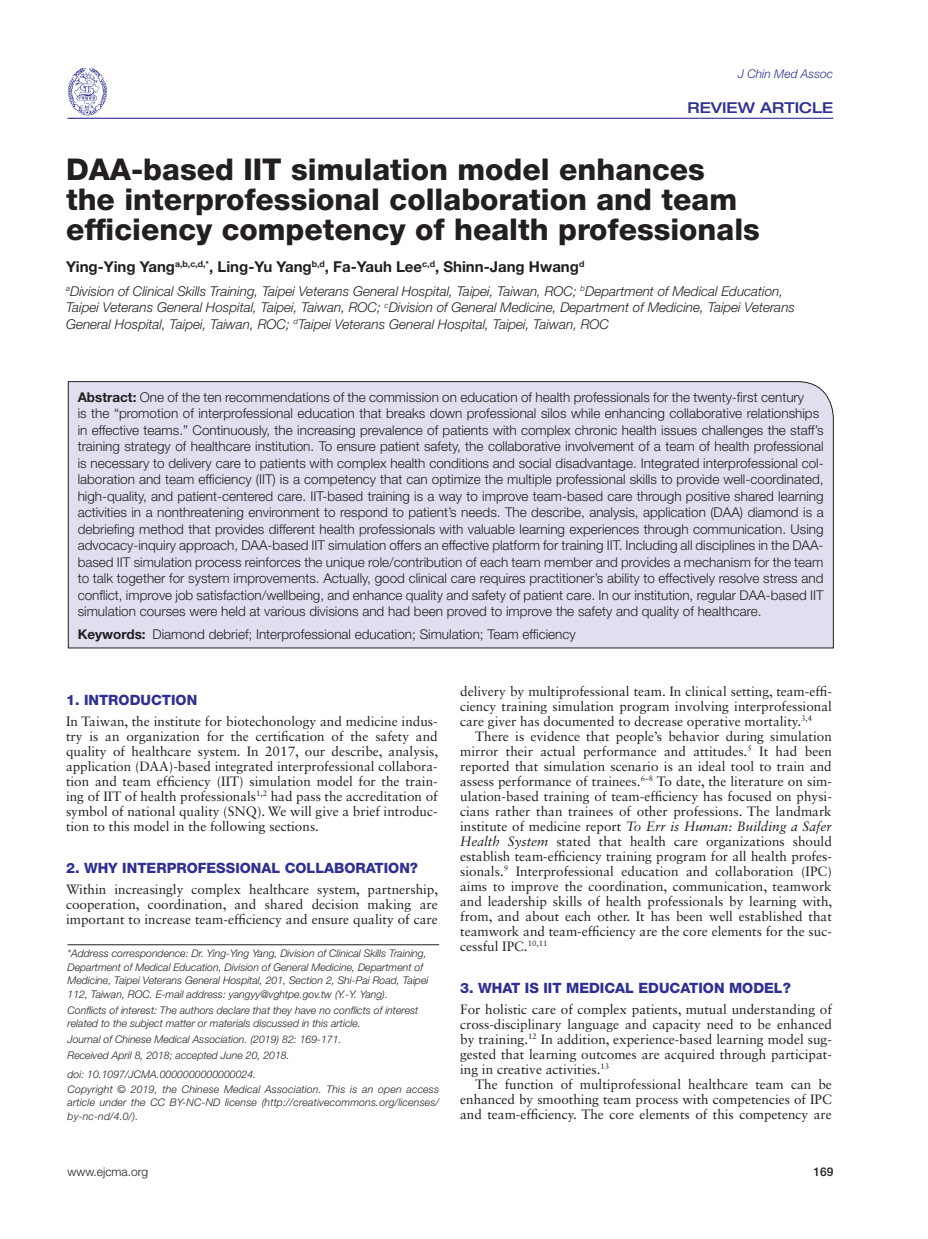
<style>
.page{position:relative;width:928px;height:1239px;background:#fff}
.page>*{position:absolute;margin:0;border:0;box-sizing:border-box;transform-origin:0 0}
.t1{font:800 30px/30px "Helvetica Neue LT Std";color:#231f20}
.t2{font:700 15px "Helvetica Neue LT Std";color:#231f20}
.t3{font:500 expanded 15px "Helvetica Neue LT Std";color:#2e3092}
.t4{font:800 14.25px "Helvetica Neue LT Std";color:#2e3092}
.t5{font:13.5px/15px "Sabon LT Std";color:#231f20;text-align:justify}
.t6{font:300 13.5px/16.5px "Helvetica Neue LT Std";color:#231f20}
.t7{font:italic 300 13.5px/16.5px "Helvetica Neue LT Std";color:#231f20}
.t8{font:italic 300 12px "Helvetica Neue LT Std";color:#2e3092}
.t9{font:300 12px "Helvetica Neue LT Std";color:#231f20}
.t10{font:500 12px "Helvetica Neue LT Std";color:#231f20}
.t11{font:italic 300 10.5px/13.5px "Helvetica Neue LT Std";color:#231f20}
.s1{font-weight:700}
.s2{font-style:italic}
</style>
<div class="page">
<svg style="left:68px;top:68px;width:39px;height:48px"></svg>
<hr style="left:67px;top:118px;width:766px;height:1px;background:#2e3092">
<hr style="left:67px;top:944px;width:372px;height:1px;background:#231f20">
<div style="left:67px;top:381px;width:767px;height:268px;background:#e0dfef"></div>
<p class="t8" style="left:738px;top:67px;width:96px">J Chin Med Assoc</p>
<p class="t3" style="left:687px;top:99px;width:147px">REVIEW ARTICLE</p>
<h1 class="t1" style="left:66px;top:154px;width:695px">DAA-based IIT simulation model enhances the interprofessional collaboration and team efficiency competency of health professionals</h1>
<p class="t2" style="left:66px;top:258px;width:520px">Ying-Ying Yang<sup>a,b,c,d,*</sup>, Ling-Yu Yang<sup>b,d</sup>, Fa-Yauh Lee<sup>c,d</sup>, Shinn-Jang Hwang<sup>d</sup></p>
<p class="t7" style="left:66px;top:282px;width:730px"><sup>a</sup>Division of Clinical Skills Training, Taipei Veterans General Hospital, Taipei, Taiwan, ROC; <sup>b</sup>Department of Medical Education,<br>Taipei Veterans General Hospital, Taipei, Taiwan, ROC; <sup>c</sup>Division of General Medicine, Department of Medicine, Taipei Veterans<br>General Hospital, Taipei, Taiwan, ROC; <sup>d</sup>Taipei Veterans General Hospital, Taipei, Taiwan, ROC</p>
<p class="t6" style="left:78px;top:388px;width:747px"><span class="s1">Abstract:</span> One of the ten recommendations of the commission on education of health professionals for the twenty-first century<br>is the “promotion of interprofessional education that breaks down professional silos while enhancing collaborative relationships in effective teams.” Continuously, the increasing prevalence of patients with complex chronic health issues challenges the staff’s training strategy of healthcare institution. To ensure patient safety, the collaborative involvement of a team of health professional is necessary to delivery care to patients with complex health conditions and social disadvantage. Integrated interprofessional col&shy;laboration and team efficiency (IIT) is a competency that can optimize the multiple professional skills to provide well-coordinated, high-quality, and patient-centered care. IIT-based training is a way to improve team-based care through positive shared learning activities in a nonthreatening environment to respond to patient’s needs. The describe, analysis, application (DAA) diamond is a debriefing method that provides different health professionals with valuable learning experiences through communication. Using advocacy-inquiry approach, DAA-based IIT simulation offers an effective platform for training IIT. Including all disciplines in the DAA&shy;based IIT simulation process reinforces the unique role/contribution of each team member and provides a mechanism for the team to talk together for system improvements. Actually, good clinical care requires practitioner’s ability to effectively resolve stress and conflict, improve job satisfaction/wellbeing, and enhance quality and safety of patient care. In our institution, regular DAA-based IIT simulation courses were held at various divisions and had been proved to improve the safety and quality of healthcare.</p>
<p class="t6" style="left:78px;top:625px;width:499px"><span class="s1">Keywords:</span> Diamond debrief; Interprofessional education; Simulation; Team efficiency</p>
<p class="t4" style="left:66px;top:691px;width:133px">1. INTRODUCTION</p>
<p class="t5" style="left:66px;top:713px;width:373px">In Taiwan, the institute for biotechonology and medicine indus&shy;try is an organization for the certification of the safety and quality of healthcare system. In 2017, our describe, analysis, application (DAA)-based integrated interprofessional collabora&shy;tion and team efficiency (IIT) simulation model for the train&shy;ing of IIT of health professionals<sup>1,2</sup> had pass the accreditation of symbol of national quality (SNQ). We will give a brief introduc&shy;tion to this model in the following sections.</p>
<p class="t4" style="left:66px;top:859px;width:353px">2. WHY INTERPROFESSIONAL COLLABORATION?</p>
<p class="t5" style="left:66px;top:881px;width:373px">Within increasingly complex healthcare system, partnership, cooperation, coordination, and shared decision making are important to increase team-efficiency and ensure quality of care</p>
<p class="t11" style="left:67px;top:946px;width:362px">*Address correspondence: Dr. Ying-Ying Yang, Division of Clinical Skills Training, Department of Medical Education, Division of General Medicine, Department of Medicine, Taipei Veterans General Hospital, 201, Section 2, Shi-Pai Road, Taipei 112, Taiwan, ROC. E-mail address: yangyy@vghtpe.gov.tw (Y.-Y. Yang).</p>
<p class="t11" style="left:67px;top:1003px;width:352px">Conflicts of interest: The authors declare that they have no conflicts of interest related to the subject matter or materials discussed in this article.</p>
<p class="t11" style="left:67px;top:1031px;width:275px;line-height:15.9px">Journal of Chinese Medical Association. (2019) 82: 169-171.<br>Received April 8, 2018; accepted June 20, 2018.</p>
<p class="t11" style="left:67px;top:1066px;width:373px;line-height:15px">doi: 10.1097/JCMA.0000000000000024.<br>Copyright © 2019, the Chinese Medical Association. This is an open access</p>
<p class="t11" style="left:67px;top:1095px;width:373px">article under the CC BY-NC-ND license (http://creativecommons.org/licenses/ by-nc-nd/4.0/).</p>
<p class="t5" style="left:460px;top:683px;width:373px">delivery by multiprofessional team. In clinical setting, team-effi&shy;ciency training simulation program involving interprofessional care giver has documented to decrease operative mortality.<sup>3,4</sup></p>
<p class="t5" style="left:460px;top:728px;width:373px;text-indent:15px">There is evidence that people’s behavior during simulation mirror their actual performance and attitudes.<sup>5</sup> It had been reported that simulation scenario is an ideal tool to train and assess performance of trainees.<sup>6–8</sup> To date, the literature on sim&shy;ulation-based training of team-efficiency has focused on physi&shy;cians rather than trainees of other professions. The landmark institute of medicine report <span class="s2">To Err is Human: Building a Safer Health System</span> stated that health care organizations should establish team-efficiency training program for all health profes&shy;sionals.<sup>9</sup> Interprofessional education and collaboration (IPC) aims to improve the coordination, communication, teamwork and leadership skills of health professionals by learning with, from, and about each other. It has been well established that teamwork and team-efficiency are the core elements for the suc&shy;cessful IPC.<sup>10,11</sup></p>
<p class="t4" style="left:460px;top:979px;width:332px">3. WHAT IS IIT MEDICAL EDUCATION MODEL?</p>
<p class="t5" style="left:460px;top:1001px;width:373px">For holistic care of complex patients, mutual understanding of cross-disciplinary language and capacity need to be enhanced by training.<sup>12</sup> In addition, experience-based learning model sug&shy;gested that learning outcomes are acquired through participat&shy;ing in creative activities.<sup>13</sup></p>
<p class="t5" style="left:460px;top:1076px;width:373px;text-indent:15px">The function of multiprofessional healthcare team can be enhanced by smoothing team process with competencies of IPC and team-efficiency. The core elements of this competency are</p>
<p class="t9" style="left:67px;top:1164px;width:82px">www.ejcma.org</p>
<p class="t10" style="left:813px;top:1164px;width:22px">169</p>
</div>
